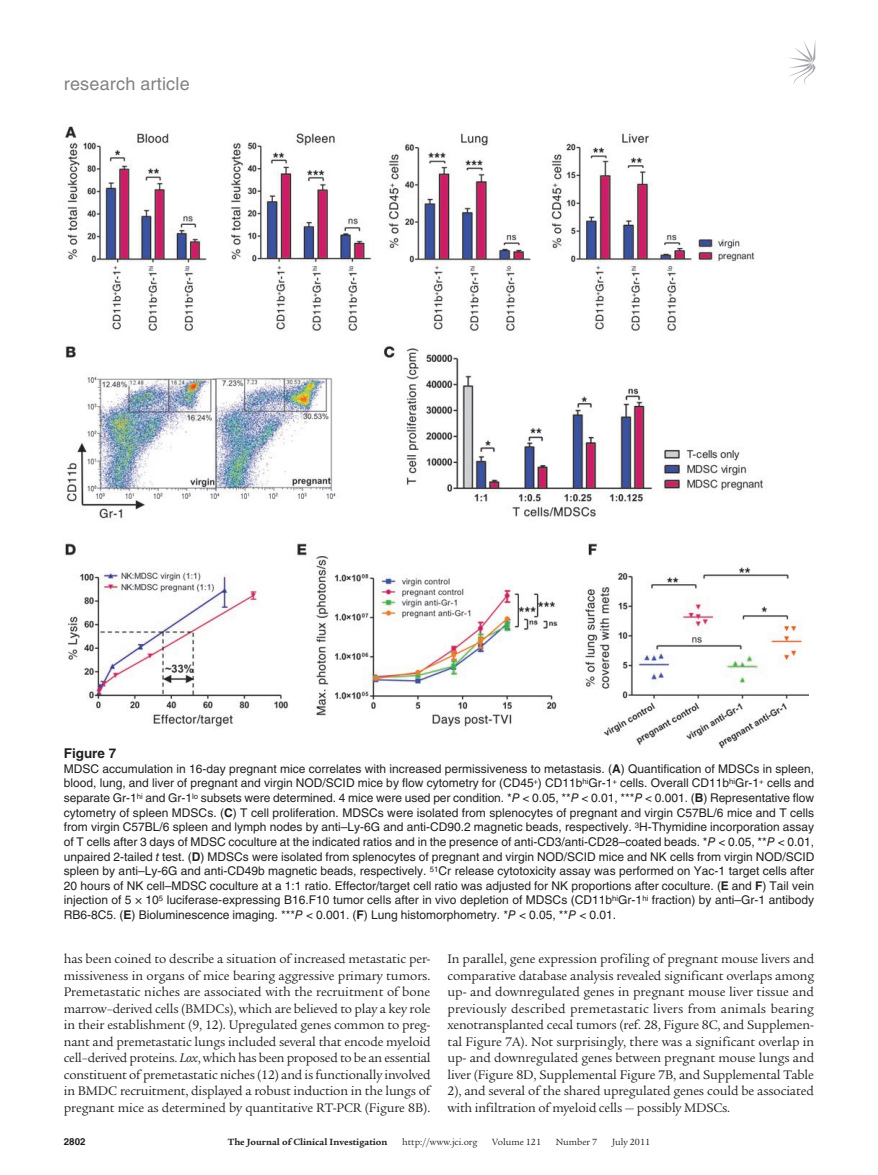
<style>
.page{position:relative;width:878px;height:1175px;background:#fff}
.page>*{position:absolute;margin:0;border:0;box-sizing:border-box;transform-origin:0 0}
.t1{font:18px "Helvetica LT Std";letter-spacing:.01em;color:#808285}
.t2{font:13.5px/16.5px "Legacy Serif Std";letter-spacing:-.01em;color:#231f20;text-align:justify}
.t3{font:700 13.5px "Helvetica LT Std";color:#231f20}
.t4{font:12px/14.5px "Helvetica LT Std";color:#231f20;text-align:justify}
.t5{font:9.75px "Legacy Serif Std";color:#231f20}
.t6{font:700 9.75px "Legacy Serif Std";color:#231f20}
.t7{font:700 9.75px "Helvetica LT Std";color:#231f20}
.s1{font-weight:700}
.s2{font-style:italic}
</style>
<div class="page">
<svg style="left:789px;top:42px;width:26px;height:43px"></svg>
<img style="left:65px;top:126px;width:743px;height:623px">
<h1 class="t1" style="left:64px;top:73px;width:127px">research article</h1>
<p class="t3" style="left:64px;top:745px;width:54px">Figure 7</p>
<p class="t4" style="left:64px;top:761px;width:752px">MDSC accumulation in 16-day pregnant mice correlates with increased permissiveness to metastasis. (<span class="s1">A</span>) Quantification of MDSCs in spleen, blood, lung, and liver of pregnant and virgin NOD/SCID mice by flow cytometry for (CD45<sup>+</sup>) CD11b<sup>hi</sup>Gr-1<sup>+</sup> cells. Overall CD11b<sup>hi</sup>Gr-1<sup>+</sup> cells and separate Gr-1<sup>hi</sup> and Gr-1<sup>lo</sup> subsets were determined. 4 mice were used per condition. *<span class="s2">P</span> &lt; 0.05, **<span class="s2">P</span> &lt; 0.01, ***<span class="s2">P</span> &lt; 0.001. (<span class="s1">B</span>) Representative flow cytometry of spleen MDSCs. (<span class="s1">C</span>) T cell proliferation. MDSCs were isolated from splenocytes of pregnant and virgin C57BL/6 mice and T cells from virgin C57BL/6 spleen and lymph nodes by anti–Ly-6G and anti-CD90.2 magnetic beads, respectively. <sup>3</sup>H-Thymidine incorporation assay of T cells after 3 days of MDSC coculture at the indicated ratios and in the presence of anti-CD3/anti-CD28–coated beads. *<span class="s2">P</span> &lt; 0.05, **<span class="s2">P</span> &lt; 0.01, unpaired 2-tailed <span class="s2">t</span> test. (<span class="s1">D</span>) MDSCs were isolated from splenocytes of pregnant and virgin NOD/SCID mice and NK cells from virgin NOD/SCID spleen by anti–Ly-6G and anti-CD49b magnetic beads, respectively. <sup>51</sup>Cr release cytotoxicity assay was performed on Yac-1 target cells after 20 hours of NK cell–MDSC coculture at a 1:1 ratio. Effector/target cell ratio was adjusted for NK proportions after coculture. (<span class="s1">E</span> and <span class="s1">F</span>) Tail vein injection of 5 × 10<sup>5</sup> luciferase-expressing B16.F10 tumor cells after in vivo depletion of MDSCs (CD11b<sup>hi</sup>Gr-1<sup>hi</sup> fraction) by anti–Gr-1 antibody RB6-8C5. (<span class="s1">E</span>) Bioluminescence imaging. ***<span class="s2">P</span> &lt; 0.001. (<span class="s1">F</span>) Lung histomorphometry. *<span class="s2">P</span> &lt; 0.05, **<span class="s2">P</span> &lt; 0.01.</p>
<p class="t2" style="left:64px;top:950px;width:368px">has been coined to describe a situation of increased metastatic per&shy;missiveness in organs of mice bearing aggressive primary tumors.<br>Premetastatic niches are associated with the recruitment of bone marrow–derived cells (BMDCs), which are believed to play a key role in their establishment (9, 12). Upregulated genes common to preg&shy;nant and premetastatic lungs included several that encode myeloid cell–derived proteins. <span class="s2">Lox</span>, which has been proposed to be an essential constituent of premetastatic niches (12) and is functionally involved in BMDC recruitment, displayed a robust induction in the lungs of pregnant mice as determined by quantitative RT-PCR (Figure 8B).</p>
<p class="t2" style="left:447px;top:950px;width:368px">In parallel, gene expression profiling of pregnant mouse livers and comparative database analysis revealed significant overlaps among up- and downregulated genes in pregnant mouse liver tissue and previously described premetastatic livers from animals bearing xenotransplanted cecal tumors (ref. 28, Figure 8C, and Supplemen&shy;tal Figure 7A). Not surprisingly, there was a significant overlap in up- and downregulated genes between pregnant mouse lungs and liver (Figure 8D, Supplemental Figure 7B, and Supplemental Table 2), and several of the shared upregulated genes could be associated with infiltration of myeloid cells — possibly MDSCs.</p>
<p class="t7" style="left:64px;top:1135px;width:23px">2802</p>
<p class="t6" style="left:228px;top:1135px;width:161px">The Journal of Clinical Investigation</p>
<p class="t5" style="left:402px;top:1136px;width:77px">http://www.jci.org</p>
<p class="t5" style="left:492px;top:1136px;width:50px">Volume 121</p>
<p class="t5" style="left:555px;top:1136px;width:43px">Number 7</p>
<p class="t5" style="left:612px;top:1136px;width:40px">July 2011</p>
</div>
